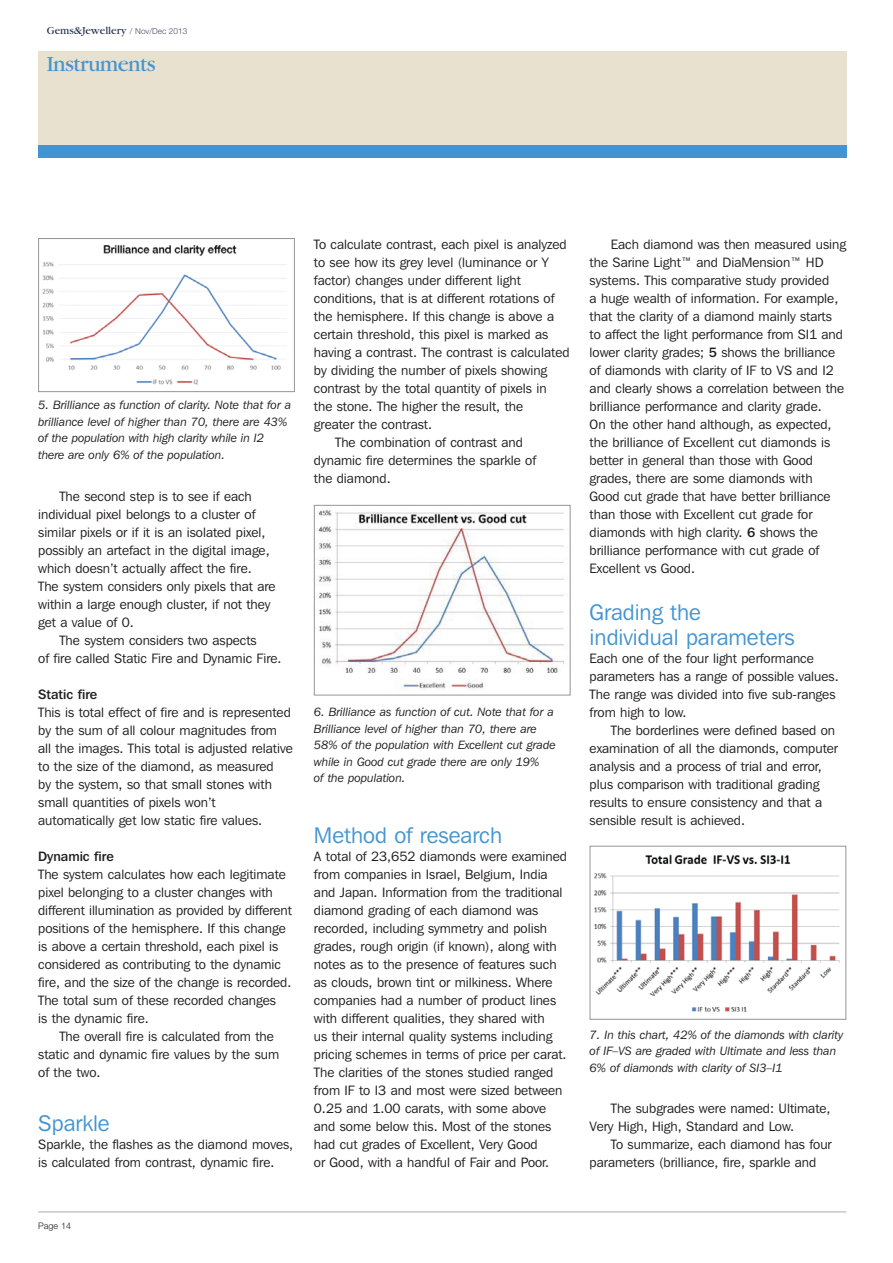
<style>
.page{position:relative;width:893px;height:1263px;background:#fff}
.page>*{position:absolute;margin:0;border:0;box-sizing:border-box;transform-origin:0 0}
.t1{font:22.5px/25.5px "Franklin Gothic IT Cby BT";color:#4395d1}
.t2{font:22.5px "Garamond";letter-spacing:-.025em;color:#4395d1}
.t3{font:13.5px/18px "Franklin Gothic IT Cby BT";color:#201d1d}
.t4{font:500 13.5px "Franklin Gothic IT Cby BT";color:#201d1d}
.t5{font:italic 12px/16.5px "Franklin Gothic IT Cby BT";color:#201d1d}
.t6{font:11.25px "Garamond";color:#283450}
.t7{font:300 9px "Helvetica Neue";color:#201d1d}
.s1{font-family:"Helvetica Neue";font-weight:300;font-size:8.25px;color:#4a4e66}
.s2{font-weight:500}
</style>
<div class="page">
<div style="left:38px;top:51px;width:808px;height:94px;background:#e8e1cf"></div>
<div style="left:38px;top:145px;width:808px;height:12px;background:#4395d1"></div>
<hr style="left:38px;top:1211px;width:808px;height:2px;background:#c6c7c9">
<img style="left:42px;top:245px;width:245px;height:140px">
<div style="left:38px;top:238px;width:257px;height:154px;border:1px solid #939598"></div>
<img style="left:318px;top:510px;width:246px;height:180px">
<div style="left:314px;top:505px;width:256px;height:190px;border:1px solid #939598"></div>
<img style="left:594px;top:854px;width:246px;height:158px">
<div style="left:590px;top:846px;width:256px;height:174px;border:1px solid #939598"></div>
<p class="t6" style="left:47px;top:26px;width:142px">Gems&amp;Jewellery <span class="s1">/ Nov/Dec 2013</span></p>
<h1 class="t2" style="left:47px;top:56px;width:110px">Instruments</h1>
<p class="t5" style="left:38px;top:398px;width:254px">5. Brilliance as function of clarity. Note that for a brilliance level of higher than 70, there are 43% of the population with high clarity while in I2 there are only 6% of the population.</p>
<p class="t3" style="left:38px;top:488px;width:239px;text-indent:21px">The second step is to see if each individual pixel belongs to a cluster of similar pixels or if it is an isolated pixel, possibly an artefact in the digital image, which doesn’t actually affect the fire.<br>The system considers only pixels that are within a large enough cluster, if not they get a value of 0.</p>
<p class="t3" style="left:38px;top:632px;width:245px;text-align:center">The system considers two aspects<br>of fire called Static Fire and Dynamic Fire.</p>
<p class="t4" style="left:38px;top:689px;width:61px">Static fire</p>
<p class="t3" style="left:38px;top:704px;width:256px">This is total effect of fire and is represented by the sum of all colour magnitudes from all the images. This total is adjusted relative to the size of the diamond, as measured<br>by the system, so that small stones with small quantities of pixels won’t automatically get low static fire values.</p>
<p class="t4" style="left:38px;top:851px;width:77px">Dynamic fire</p>
<p class="t3" style="left:38px;top:866px;width:255px">The system calculates how each legitimate pixel belonging to a cluster changes with different illumination as provided by different positions of the hemisphere. If this change is above a certain threshold, each pixel is considered as contributing to the dynamic fire, and the size of the change is recorded.<br>The total sum of these recorded changes<br>is the dynamic fire.</p>
<p class="t3" style="left:38px;top:1028px;width:242px;text-indent:21px">The overall fire is calculated from the static and dynamic fire values by the sum of the two.</p>
<h1 class="t1" style="left:38px;top:1112px;width:73px">Sparkle</h1>
<p class="t3" style="left:38px;top:1136px;width:257px">Sparkle, the flashes as the diamond moves, is calculated from contrast, dynamic fire.</p>
<p class="t7" style="left:38px;top:1223px;width:34px">Page 14</p>
<p class="t3" style="left:314px;top:236px;width:254px">To calculate contrast, each pixel is analyzed</p>
<p class="t3" style="left:314px;top:254px;width:236px">to see how its grey level (luminance or Y</p>
<p class="t3" style="left:314px;top:272px;width:208px">factor) changes under different light</p>
<p class="t3" style="left:314px;top:290px;width:242px">conditions, that is at different rotations of</p>
<p class="t3" style="left:314px;top:308px;width:242px">the hemisphere. If this change is above a</p>
<p class="t3" style="left:314px;top:326px;width:236px">certain threshold, this pixel is marked as</p>
<p class="t3" style="left:314px;top:344px;width:257px">having a contrast. The contrast is calculated</p>
<p class="t3" style="left:314px;top:362px;width:235px">by dividing the number of pixels showing</p>
<p class="t3" style="left:314px;top:380px;width:234px">contrast by the total quantity of pixels in</p>
<p class="t3" style="left:314px;top:398px;width:211px">the stone. The higher the result, the</p>
<p class="t3" style="left:314px;top:416px;width:120px">greater the contrast.</p>
<p class="t3" style="left:335px;top:434px;width:189px">The combination of contrast and</p>
<p class="t3" style="left:314px;top:452px;width:224px">dynamic fire determines the sparkle of</p>
<p class="t3" style="left:314px;top:470px;width:78px">the diamond.</p>
<p class="t5" style="left:314px;top:705px;width:243px">6. Brilliance as function of cut. Note that for a Brilliance level of higher than 70, there are 58% of the population with Excellent cut grade while in Good cut grade there are only 19%<br>of the population.</p>
<h1 class="t1" style="left:314px;top:824px;width:190px">Method of research</h1>
<p class="t3" style="left:314px;top:848px;width:254px">A total of 23,652 diamonds were examined from companies in Israel, Belgium, India and Japan. Information from the traditional diamond grading of each diamond was recorded, including symmetry and polish grades, rough origin (if known), along with notes as to the presence of features such as clouds, brown tint or milkiness. Where companies had a number of product lines with different qualities, they shared with<br>us their internal quality systems including pricing schemes in terms of price per carat.<br>The clarities of the stones studied ranged from IF to I3 and most were sized between 0.25 and 1.00 carats, with some above and some below this. Most of the stones had cut grades of Excellent, Very Good<br>or Good, with a handful of Fair and Poor.</p>
<p class="t3" style="left:590px;top:236px;width:258px;text-indent:21px">Each diamond was then measured using the Sarine Light™ and DiaMension™ HD systems. This comparative study provided<br>a huge wealth of information. For example, that the clarity of a diamond mainly starts to affect the light performance from SI1 and lower clarity grades; <span class="s2">5</span> shows the brilliance of diamonds with clarity of IF to VS and I2 and clearly shows a correlation between the brilliance performance and clarity grade.<br>On the other hand although, as expected, the brilliance of Excellent cut diamonds is better in general than those with Good grades, there are some diamonds with Good cut grade that have better brilliance than those with Excellent cut grade for diamonds with high clarity. <span class="s2">6</span> shows the brilliance performance with cut grade of Excellent vs Good.</p>
<h1 class="t1" style="left:590px;top:601px;width:206px">Grading the individual parameters</h1>
<p class="t3" style="left:590px;top:650px;width:251px">Each one of the four light performance parameters has a range of possible values.<br>The range was divided into five sub-ranges from high to low.</p>
<p class="t3" style="left:590px;top:722px;width:250px;text-indent:21px">The borderlines were defined based on examination of all the diamonds, computer analysis and a process of trial and error, plus comparison with traditional grading results to ensure consistency and that a sensible result is achieved.</p>
<p class="t5" style="left:590px;top:1027px;width:255px">7. In this chart, 42% of the diamonds with clarity of IF–VS are graded with Ultimate and less than<br>6% of diamonds with clarity of SI3–I1</p>
<p class="t3" style="left:590px;top:1100px;width:242px;text-indent:21px">The subgrades were named: Ultimate,<br>Very High, High, Standard and Low.</p>
<p class="t3" style="left:590px;top:1136px;width:244px;text-indent:21px">To summarize, each diamond has four parameters (brilliance, fire, sparkle and</p>
</div>
